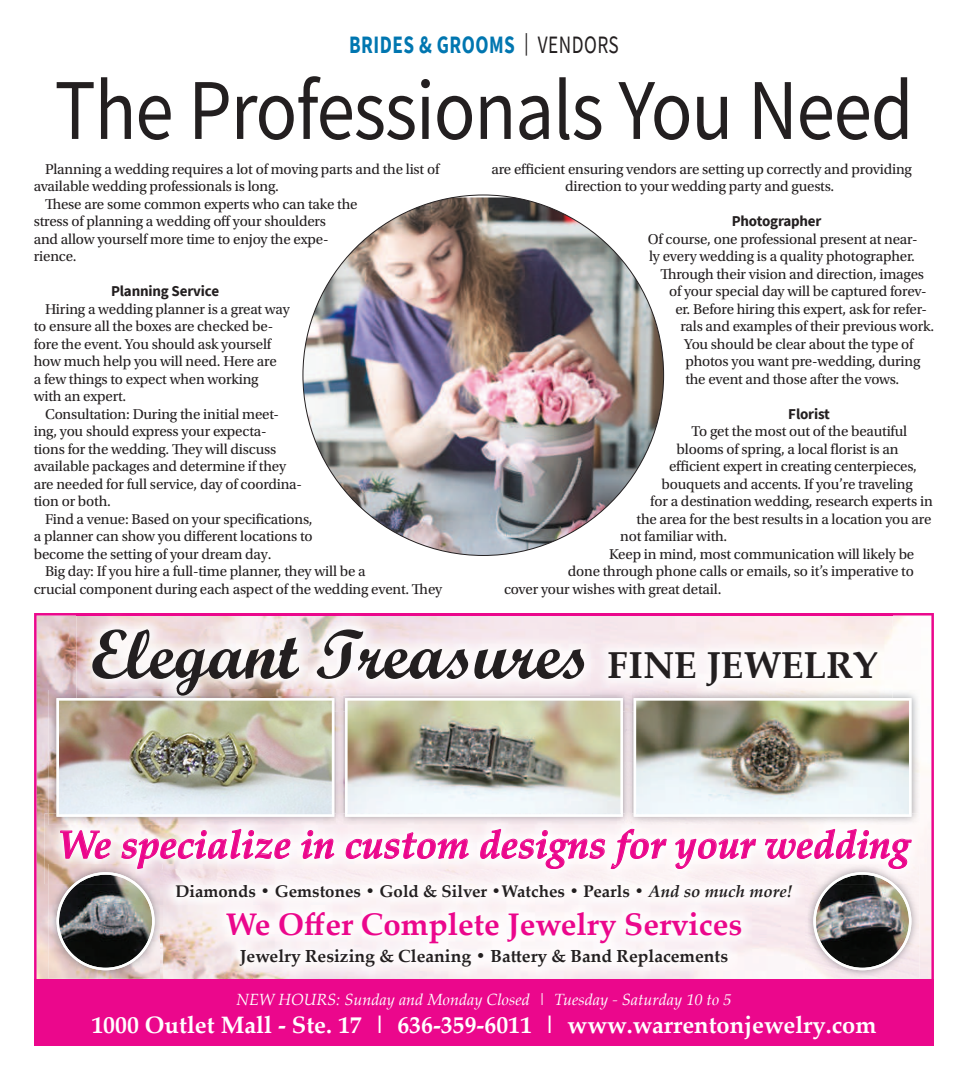
<style>
.page{position:relative;width:968px;height:1080px;background:#fff}
.page>*{position:absolute;margin:0;border:0;box-sizing:border-box;transform-origin:0 0}
.t1{font:86.62px "Source Sans Pro";letter-spacing:-.015em;color:#231f20;scale:.89 1}
.t2{font:70px "Script MT Bold";color:#231f20}
.t3{font:italic 700 38.75px "Palatino Linotype";color:#eb078c}
.t4{font:700 31.25px "Palatino Linotype";color:#eb078c}
.t5{font:700 25px "Source Sans Pro";letter-spacing:.025em;color:#0076b0;scale:.77 1}
.t6{font:700 23.75px "Palatino Linotype";color:#fff}
.t7{font:700 17.5px "Palatino Linotype";color:#231f20}
.t8{font:700 16.88px "Palatino Linotype";color:#231f20}
.t9{font:italic 16.25px "Palatino Linotype";color:#fff}
.t10{font:15px/17.5px "Utopia Std";letter-spacing:-.01em;color:#231f20}
.t11{font:700 15px "Source Sans Pro";letter-spacing:-.01em;color:#231f20}
.s1{font-weight:400;font-size:22.5px;color:#231f20}
.s2{font-weight:400;color:#231f20}
.s3{font-family:"Palatino Linotype";font-weight:700;font-size:37.5px}
.s4{font-style:italic}
</style>
<div class="page">
<svg style="left:34px;top:613px;width:899px;height:367px"></svg>
<img style="left:76px;top:613px;width:816px;height:77px">
<img style="left:92px;top:629px;width:498px;height:61px">
<img style="left:160px;top:970px;width:647px;height:10px">
<img style="left:48px;top:690px;width:8px;height:123px">
<img style="left:911px;top:690px;width:8px;height:123px">
<img style="left:48px;top:884px;width:115px;height:94px">
<img style="left:805px;top:884px;width:114px;height:94px">
<img style="left:45px;top:813px;width:881px;height:71px">
<img style="left:56px;top:690px;width:855px;height:280px">
<div style="left:34px;top:980px;width:899px;height:66px;background:#eb078c"></div>
<img style="left:304px;top:197px;width:359px;height:358px">
<svg style="left:660px;top:268px;width:3px;height:11px"></svg>
<h3 class="t5" style="left:349px;top:34px;width:352px">BRIDES &amp; GROOMS <span class="s1">|</span> <span class="s2">VENDORS</span></h3>
<h1 class="t1" style="left:54px;top:74px;width:966px">The Professionals You Need</h1>
<p class="t10" style="left:45px;top:161px;width:396px">Planning a wedding requires a lot of moving parts and the list of</p>
<p class="t10" style="left:34px;top:179px;width:247px">available wedding professionals is long.</p>
<p class="t10" style="left:61px;top:196px;width:298px">ese are some common experts who can take the</p>
<p class="t10" style="left:34px;top:214px;width:294px">stress of planning a wedding off your shoulders</p>
<p class="t10" style="left:34px;top:231px;width:296px">and allow yourself more time to enjoy the expe-</p>
<p class="t10" style="left:34px;top:249px;width:44px">rience.</p>
<p class="t11" style="left:111px;top:285px;width:110px">Planning Service</p>
<p class="t10" style="left:34px;top:301px;width:257px;text-indent:11px">Hiring a wedding planner is a great way to ensure all the boxes are checked be&shy;fore the event. You should ask yourself how much help you will need. Here are<br>a few things to expect when working with an expert.</p>
<p class="t10" style="left:34px;top:406px;width:247px;text-indent:11px">Consultation: During the initial meet&shy;ing, you should express your expecta&shy;tions for the wedding.</p>
<p class="t10" style="left:491px;top:161px;width:422px;text-align:center">are efficient ensuring vendors are setting up correctly and providing direction to your wedding party and guests.</p>
<p class="t11" style="left:731px;top:215px;width:91px">Photographer</p>
<p class="t10" style="left:648px;top:231px;width:271px">Of course, one professional present at near-</p>
<p class="t10" style="left:649px;top:249px;width:267px">ly every wedding is a quality photographer.</p>
<p class="t10" style="left:676px;top:266px;width:249px">rough their vision and direction, images</p>
<p class="t10" style="left:669px;top:284px;width:259px">of your special day will be captured forev-</p>
<p class="t10" style="left:675px;top:301px;width:253px">er. Before hiring this expert, ask for refer-</p>
<p class="t10" style="left:680px;top:319px;width:255px">rals and examples of their previous work.</p>
<p class="t10" style="left:684px;top:336px;width:231px">You should be clear about the type of</p>
<p class="t10" style="left:685px;top:354px;width:237px">photos you want pre-wedding, during</p>
<p class="t10" style="left:685px;top:371px;width:215px">the event and those after the vows.</p>
<p class="t11" style="left:788px;top:408px;width:43px">Florist</p>
<p class="t10" style="left:691px;top:424px;width:217px">To get the most out of the beautiful</p>
<p class="t10" style="left:676px;top:441px;width:223px">blooms of spring, a local florist is an</p>
<p class="t10" style="left:669px;top:459px;width:249px">efficient expert in creating centerpieces,</p>
<p class="t10" style="left:661px;top:476px;width:253px">bouquets and accents. If you’re traveling</p>
<p class="t10" style="left:650px;top:494px;width:284px">for a destination wedding, research experts in</p>
<p class="t10" style="left:636px;top:511px;width:296px">the area for the best results in a location you are</p>
<p class="t10" style="left:620px;top:529px;width:108px">not familiar with.</p>
<p class="t10" style="left:609px;top:546px;width:307px">Keep in mind, most communication will likely be</p>
<p class="t10" style="left:567px;top:564px;width:347px">done through phone calls or emails, so it’s imperative to</p>
<p class="t10" style="left:504px;top:581px;width:219px">cover your wishes with great detail.</p>
<h2 class="t2" style="left:90px;top:626px;width:788px">Elegant Treasures <span class="s3">FINE JEWELRY</span></h2>
<p class="t10" style="left:34px;top:441px;width:270px;text-indent:154px">ey will discuss available packages and determine if they are needed for full service, day of coordina&shy;tion or both.</p>
<p class="t10" style="left:34px;top:511px;width:280px;text-align:justify;text-indent:11px">Find a venue: Based on your specifications, a planner can show you different locations to become the setting of your dream day.</p>
<p class="t10" style="left:34px;top:564px;width:377px;text-indent:11px">Big day: If you hire a full-time planner, they will be a crucial component during each aspect of the wedding event.</p>
<p class="t10" style="left:428px;top:581px;width:16px">ey</p>
<h3 class="t3" style="left:58px;top:828px;width:853px">We specialize in custom designs for your wedding</h3>
<p class="t8" style="left:175px;top:885px;width:618px">Diamonds • Gemstones • Gold &amp; Silver •Watches • Pearls • <span class="s4">And so much more!</span></p>
<h3 class="t4" style="left:226px;top:902px;width:518px">We Offer Complete Jewelry Services</h3>
<p class="t7" style="left:240px;top:944px;width:490px">Jewelry Resizing &amp; Cleaning • Battery &amp; Band Replacements</p>
<p class="t9" style="left:236px;top:993px;width:496px">NEW HOURS: Sunday and Monday Closed | Tuesday - Saturday 10 to 5</p>
<h3 class="t6" style="left:91px;top:1008px;width:786px">1000 Outlet Mall - Ste. 17 | 636-359-6011 | www.warrentonjewelry.com</h3>
</div>
